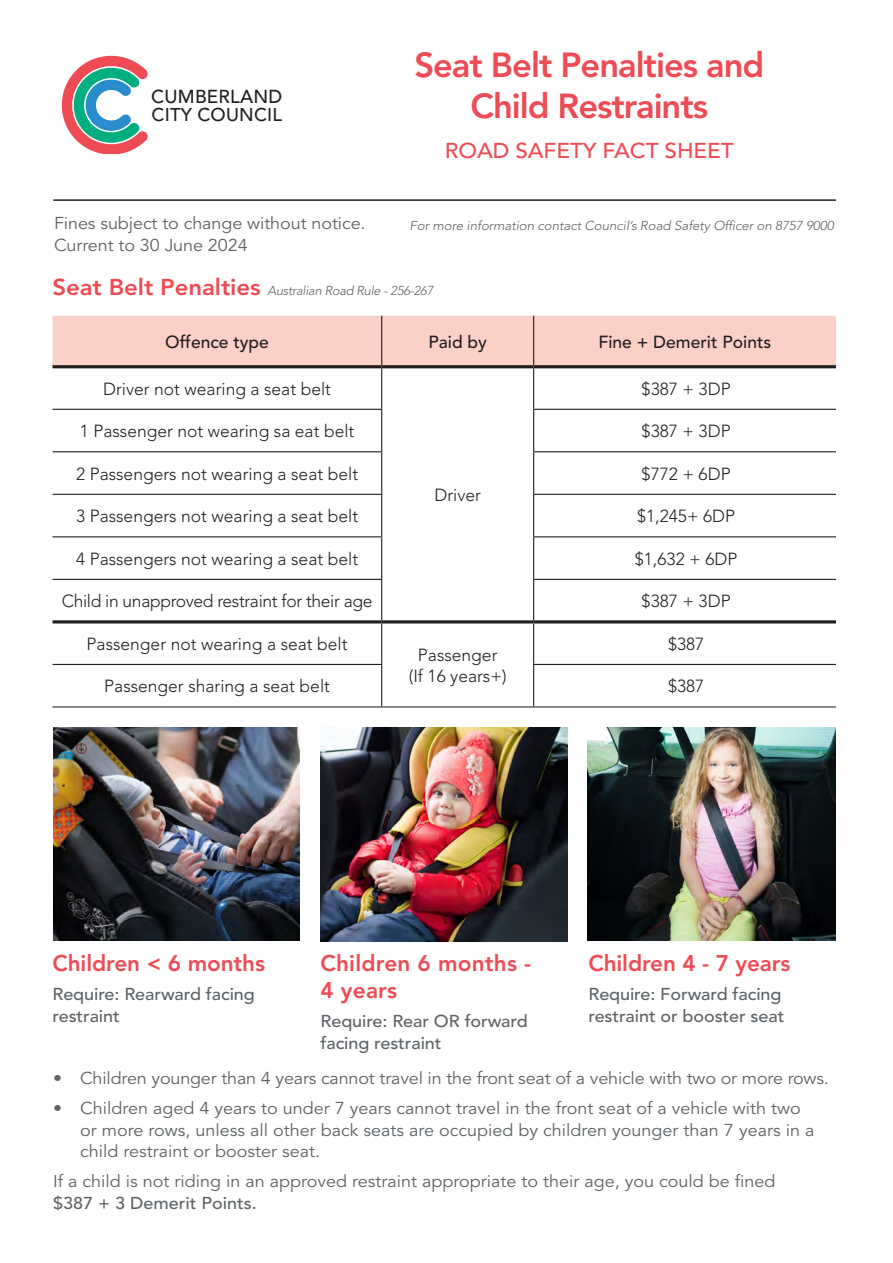
<style>
.page{position:relative;width:893px;height:1263px;background:#fff}
.page>*{position:absolute;margin:0;border:0;box-sizing:border-box;transform-origin:0 0}
.t1{font:800 34.5px/41.4px "Avenir LT Pro";letter-spacing:-.03em;color:#ef4b55;text-align:center}
.t2{font:800 22.5px/27px "Avenir LT Pro";letter-spacing:-.005em;color:#ef4b55}
.t3{font:500 21.3px "Avenir LT Pro";letter-spacing:-.005em;color:#ef4b55;scale:1.05 1}
.t4{font:500 18.6px "Avenir LT Pro";letter-spacing:.01em;color:#231f20}
.t5{font:500 18.45px "Avenir LT Pro";letter-spacing:.01em;color:#231f20}
.t6{font:300 17.4px/21px "Avenir LT Pro";color:#231f20;text-align:center}
.t7{font:300 17.4px "Avenir LT Pro";letter-spacing:-.02em;color:#231f20}
.t8{font:500 17.4px "Avenir LT Pro";color:#231f20}
.t9{font:17.1px/21.6px "Avenir LT Pro";color:#5e6367;scale:1.05 1}
.t10{font:500 17.1px/21.6px "Avenir LT Pro";letter-spacing:-.005em;color:#5e6367;scale:1.05 1}
.t11{font:italic 300 12.9px "Avenir LT Pro";letter-spacing:-.01em;color:#5e6367;scale:1.05 1}
.t12{font:italic 300 12.9px "Avenir LT Pro";letter-spacing:-.01em;color:#5e6367}
.s1{font-weight:800;font-style:normal;font-size:22.8px;color:#ef4b55}
.s2{font-weight:500}
</style>
<div class="page">
<svg style="left:61px;top:55px;width:87px;height:98px"></svg>
<hr style="left:53px;top:199px;width:783px;height:2px;background:#231f20">
<div style="left:52px;top:316px;width:784px;height:49px;background:#fbd0c6"></div>
<hr style="left:52px;top:409px;width:330px;height:1px;background:#231f20">
<hr style="left:533px;top:409px;width:303px;height:1px;background:#231f20">
<hr style="left:52px;top:451px;width:330px;height:1px;background:#231f20">
<hr style="left:533px;top:451px;width:303px;height:1px;background:#231f20">
<hr style="left:52px;top:494px;width:330px;height:1px;background:#231f20">
<hr style="left:533px;top:494px;width:303px;height:1px;background:#231f20">
<hr style="left:52px;top:536px;width:330px;height:1px;background:#231f20">
<hr style="left:533px;top:536px;width:303px;height:1px;background:#231f20">
<hr style="left:52px;top:579px;width:330px;height:1px;background:#231f20">
<hr style="left:533px;top:579px;width:303px;height:1px;background:#231f20">
<hr style="left:52px;top:664px;width:330px;height:1px;background:#231f20">
<hr style="left:533px;top:664px;width:303px;height:1px;background:#231f20">
<hr style="left:382px;top:706px;width:152px;height:1px;background:#231f20">
<hr style="left:381px;top:316px;width:1px;height:49px;background:#231f20">
<hr style="left:533px;top:316px;width:1px;height:49px;background:#231f20">
<hr style="left:381px;top:368px;width:1px;height:41px;background:#231f20">
<hr style="left:533px;top:368px;width:1px;height:41px;background:#231f20">
<hr style="left:381px;top:410px;width:1px;height:41px;background:#231f20">
<hr style="left:533px;top:410px;width:1px;height:41px;background:#231f20">
<hr style="left:381px;top:452px;width:1px;height:42px;background:#231f20">
<hr style="left:533px;top:452px;width:1px;height:42px;background:#231f20">
<hr style="left:381px;top:495px;width:1px;height:41px;background:#231f20">
<hr style="left:533px;top:495px;width:1px;height:41px;background:#231f20">
<hr style="left:381px;top:537px;width:1px;height:42px;background:#231f20">
<hr style="left:533px;top:537px;width:1px;height:42px;background:#231f20">
<hr style="left:381px;top:580px;width:1px;height:40px;background:#231f20">
<hr style="left:533px;top:580px;width:1px;height:40px;background:#231f20">
<hr style="left:381px;top:623px;width:1px;height:41px;background:#231f20">
<hr style="left:533px;top:623px;width:1px;height:41px;background:#231f20">
<hr style="left:381px;top:665px;width:1px;height:41px;background:#231f20">
<hr style="left:533px;top:665px;width:1px;height:41px;background:#231f20">
<hr style="left:52px;top:706px;width:330px;height:1px;background:#231f20">
<hr style="left:534px;top:706px;width:302px;height:1px;background:#231f20">
<hr style="left:52px;top:365px;width:330px;height:3px;background:#231f20">
<hr style="left:382px;top:365px;width:152px;height:3px;background:#231f20">
<hr style="left:534px;top:365px;width:302px;height:3px;background:#231f20">
<hr style="left:52px;top:620px;width:330px;height:3px;background:#231f20">
<hr style="left:382px;top:620px;width:152px;height:3px;background:#231f20">
<hr style="left:534px;top:620px;width:302px;height:3px;background:#231f20">
<img style="left:53px;top:728px;width:247px;height:213px">
<img style="left:588px;top:727px;width:247px;height:214px">
<img style="left:320px;top:728px;width:247px;height:213px">
<p class="t4" style="left:151px;top:86px;width:132px">CUMBERLAND</p>
<p class="t5" style="left:152px;top:104px;width:132px">CITY COUNCIL</p>
<p class="t1" style="left:414px;top:44px;width:351px">Seat Belt Penalties and<br>Child Restraints</p>
<p class="t3" style="left:445px;top:138px;width:277px">ROAD SAFETY FACT SHEET</p>
<p class="t9" style="left:54px;top:213px;width:298px">Fines subject to change without notice.<br>Current to 30 June 2024</p>
<p class="t11" style="left:410px;top:218px;width:405px">For more information contact Council’s Road Safety Officer on 8757 9000</p>
<p class="t12" style="left:52px;top:283px;width:382px"><span class="s1">Seat Belt Penalties</span> Australian Road Rule - 256-267</p>
<p class="t8" style="left:165px;top:331px;width:105px">Offence type</p>
<p class="t8" style="left:428px;top:331px;width:60px">Paid by</p>
<p class="t8" style="left:598px;top:331px;width:174px">Fine + Demerit Points</p>
<p class="t6" style="left:103px;top:378px;width:230px">Driver not wearing a seat belt</p>
<p class="t6" style="left:642px;top:378px;width:91px">$387 + 3DP</p>
<p class="t6" style="left:80px;top:421px;width:276px">1 Passenger not wearing sa eat belt</p>
<p class="t6" style="left:642px;top:421px;width:91px">$387 + 3DP</p>
<p class="t6" style="left:76px;top:463px;width:284px">2 Passengers not wearing a seat belt</p>
<p class="t6" style="left:642px;top:463px;width:91px">$772 + 6DP</p>
<p class="t6" style="left:76px;top:506px;width:284px">3 Passengers not wearing a seat belt</p>
<p class="t6" style="left:637px;top:506px;width:100px">$1,245+ 6DP</p>
<p class="t6" style="left:76px;top:548px;width:284px">4 Passengers not wearing a seat belt</p>
<p class="t6" style="left:635px;top:548px;width:104px">$1,632 + 6DP</p>
<p class="t7" style="left:62px;top:591px;width:312px">Child in unapproved restraint for their age</p>
<p class="t6" style="left:642px;top:591px;width:91px">$387 + 3DP</p>
<p class="t6" style="left:87px;top:633px;width:263px">Passenger not wearing a seat belt</p>
<p class="t6" style="left:434px;top:484px;width:48px">Driver</p>
<p class="t6" style="left:668px;top:633px;width:38px">$387</p>
<p class="t6" style="left:409px;top:644px;width:99px">Passenger (If 16 years+)</p>
<p class="t6" style="left:104px;top:676px;width:227px">Passenger sharing a seat belt</p>
<p class="t6" style="left:668px;top:676px;width:38px">$387</p>
<p class="t2" style="left:52px;top:950px;width:214px">Children &lt; 6 months</p>
<p class="t10" style="left:52px;top:984px;width:194px">Require: Rearward facing restraint</p>
<p class="t2" style="left:320px;top:950px;width:212px">Children 6 months -<br>4 years</p>
<p class="t10" style="left:320px;top:1011px;width:199px">Require: Rear OR forward facing restraint</p>
<p class="t2" style="left:588px;top:950px;width:204px">Children 4 - 7 years</p>
<p class="t10" style="left:588px;top:984px;width:188px">Require: Forward facing restraint or booster seat</p>
<p class="t9" style="left:53px;top:1067px;width:740px">• Children younger than 4 years cannot travel in the front seat of a vehicle with two or more rows.</p>
<p class="t9" style="left:80px;top:1098px;width:701px;text-indent:-27px">• Children aged 4 years to under 7 years cannot travel in the front seat of a vehicle with two or more rows, unless all other back seats are occupied by children younger than 7 years in a child restraint or booster seat.</p>
<p class="t9" style="left:53px;top:1171px;width:689px">If a child is not riding in an approved restraint appropriate to their age, you could be fined <span class="s2">$387 + 3 Demerit Points.</span></p>
</div>
